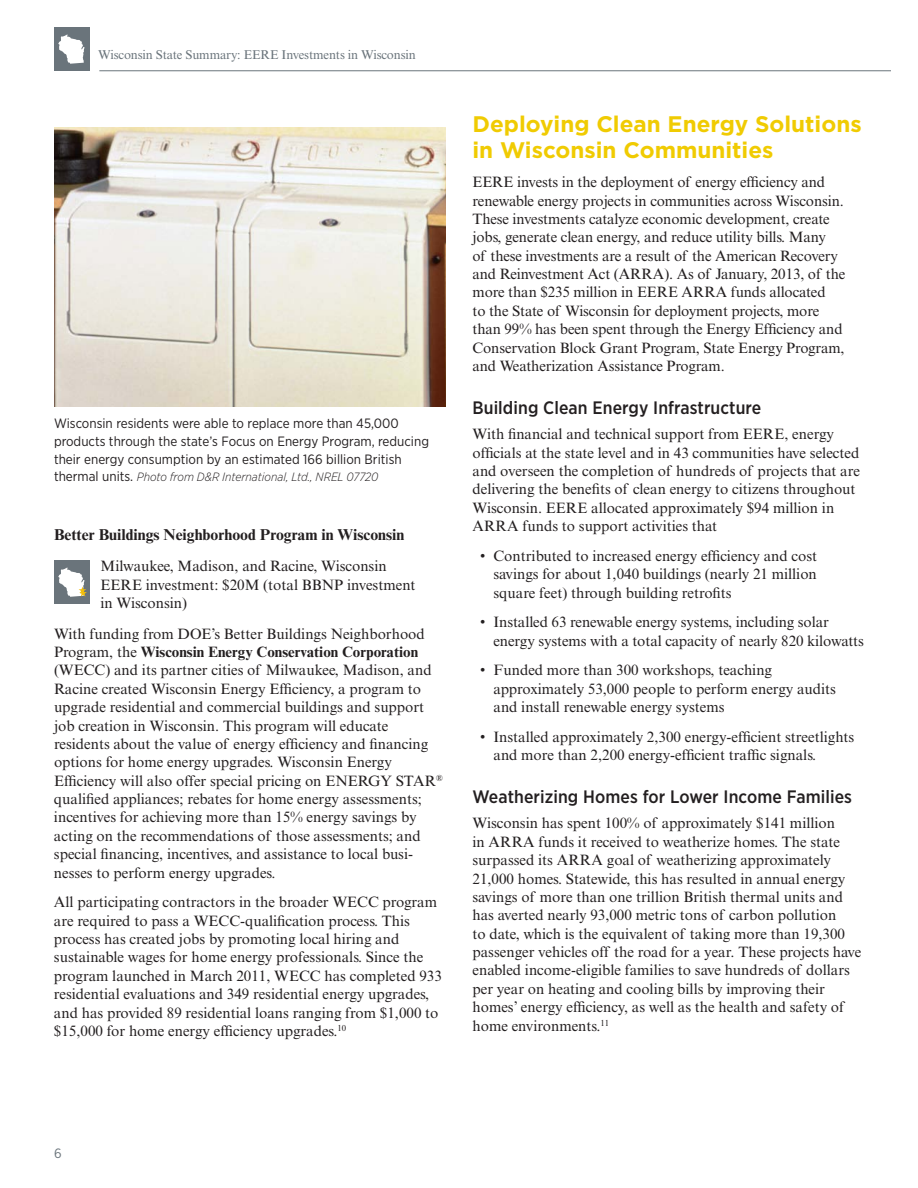
<style>
.page{position:relative;width:918px;height:1188px;background:#fff}
.page>*{position:absolute;margin:0;border:0;box-sizing:border-box;transform-origin:0 0}
.t1{font:700 22.5px/25.5px "Gotham";color:#f0cb02}
.t2{font:500 18px "Gotham Narrow";letter-spacing:.005em;color:#231f20}
.t3{font:700 15.75px "Times New Roman MT Std";color:#231f20}
.t4{font:15px/18.3px "Times New Roman MT Std";color:#231f20}
.t5{font:13.5px/17.7px "Gotham Narrow";color:#231f20}
.t6{font:13.5px "Gotham Narrow";color:#6a747b}
.t7{font:12.75px "Times New Roman MT Std";letter-spacing:-.01em;color:#6a747b}
.t8{font:italic 300 12px "Gotham Narrow";color:#231f20}
.s1{font-weight:400;font-style:normal;font-size:13.5px}
.s2{font-weight:700}
</style>
<div class="page">
<hr style="left:99px;top:70px;width:792px;height:1px;background:#6a747b">
<div style="left:54px;top:27px;width:35px;height:44px;background:#6a747b"></div>
<svg style="left:58px;top:34px;width:27px;height:30px"></svg>
<img style="left:54px;top:127px;width:392px;height:280px">
<div style="left:54px;top:560px;width:35px;height:44px;background:#6a747b"></div>
<svg style="left:58px;top:568px;width:29px;height:29px"></svg>
<p class="t7" style="left:98px;top:47px;width:319px">Wisconsin State Summary: EERE Investments in Wisconsin</p>
<p class="t5" style="left:54px;top:414px;width:377px">Wisconsin residents were able to replace more than 45,000 products through the state’s Focus on Energy Program, reducing their energy consumption by an estimated 166 billion British</p>
<p class="t8" style="left:54px;top:470px;width:326px"><span class="s1">thermal units.</span> Photo from D&amp;R International, Ltd., NREL 07720</p>
<p class="t3" style="left:54px;top:525px;width:352px">Better Buildings Neighborhood Program in Wisconsin</p>
<p class="t4" style="left:100px;top:557px;width:317px;line-height:18.8px">Milwaukee, Madison, and Racine, Wisconsin<br>EERE investment: $20M (total BBNP investment in Wisconsin)</p>
<p class="t4" style="left:54px;top:624px;width:390px">With funding from DOE’s Better Buildings Neighborhood Program, the <span class="s2">Wisconsin Energy Conservation Corporation </span>(WECC) and its partner cities of Milwaukee, Madison, and Racine created Wisconsin Energy Efficiency, a program to upgrade residential and commercial buildings and support job creation in Wisconsin. This program will educate residents about the value of energy efficiency and financing options for home energy upgrades. Wisconsin Energy Efficiency will also offer special pricing on ENERGY STAR<sup>® </sup>qualified appliances; rebates for home energy assessments; incentives for achieving more than 15% energy savings by acting on the recommendations of those assessments; and special financing, incentives, and assistance to local busi&shy;nesses to perform energy upgrades.</p>
<p class="t4" style="left:54px;top:893px;width:389px">All participating contractors in the broader WECC program are required to pass a WECC-qualification process. This process has created jobs by promoting local hiring and sustainable wages for home energy professionals. Since the program launched in March 2011, WECC has completed 933 residential evaluations and 349 residential energy upgrades, and has provided 89 residential loans ranging from $1,000 to $15,000 for home energy efficiency upgrades.<sup>10</sup></p>
<h1 class="t1" style="left:472px;top:112px;width:391px">Deploying Clean Energy Solutions in Wisconsin Communities</h1>
<p class="t4" style="left:472px;top:173px;width:375px">EERE invests in the deployment of energy efficiency and renewable energy projects in communities across Wisconsin.<br>These investments catalyze economic development, create jobs, generate clean energy, and reduce utility bills. Many<br>of these investments are a result of the American Recovery and Reinvestment Act (ARRA). As of January, 2013, of the more than $235 million in EERE ARRA funds allocated<br>to the State of Wisconsin for deployment projects, more than 99% has been spent through the Energy Efficiency and Conservation Block Grant Program, State Energy Program, and Weatherization Assistance Program.</p>
<p class="t2" style="left:472px;top:396px;width:290px">Building Clean Energy Infrastructure</p>
<p class="t4" style="left:472px;top:425px;width:389px">With financial and technical support from EERE, energy officials at the state level and in 43 communities have selected and overseen the completion of hundreds of projects that are delivering the benefits of clean energy to citizens throughout Wisconsin. EERE allocated approximately $94 million in ARRA funds to support activities that</p>
<p class="t4" style="left:494px;top:547px;width:325px;text-align:justify;text-indent:-14px">• Contributed to increased energy efficiency and cost savings for about 1,040 buildings (nearly 21 million square feet) through building retrofits</p>
<p class="t4" style="left:494px;top:613px;width:372px;text-indent:-14px">• Installed 63 renewable energy systems, including solar energy systems with a total capacity of nearly 820 kilowatts</p>
<p class="t4" style="left:494px;top:661px;width:344px;text-indent:-14px">• Funded more than 300 workshops, teaching approximately 53,000 people to perform energy audits and install renewable energy systems</p>
<p class="t4" style="left:494px;top:728px;width:362px;text-indent:-14px">• Installed approximately 2,300 energy-efficient streetlights and more than 2,200 energy-efficient traffic signals.</p>
<p class="t2" style="left:472px;top:786px;width:381px">Weatherizing Homes for Lower Income Families</p>
<p class="t4" style="left:472px;top:814px;width:390px">Wisconsin has spent 100% of approximately $141 million<br>in ARRA funds it received to weatherize homes. The state surpassed its ARRA goal of weatherizing approximately 21,000 homes. Statewide, this has resulted in annual energy savings of more than one trillion British thermal units and has averted nearly 93,000 metric tons of carbon pollution<br>to date, which is the equivalent of taking more than 19,300 passenger vehicles off the road for a year. These projects have enabled income-eligible families to save hundreds of dollars per year on heating and cooling bills by improving their homes’ energy efficiency, as well as the health and safety of home environments.<sup>11</sup></p>
<p class="t6" style="left:54px;top:1145px;width:9px">6</p>
</div>
